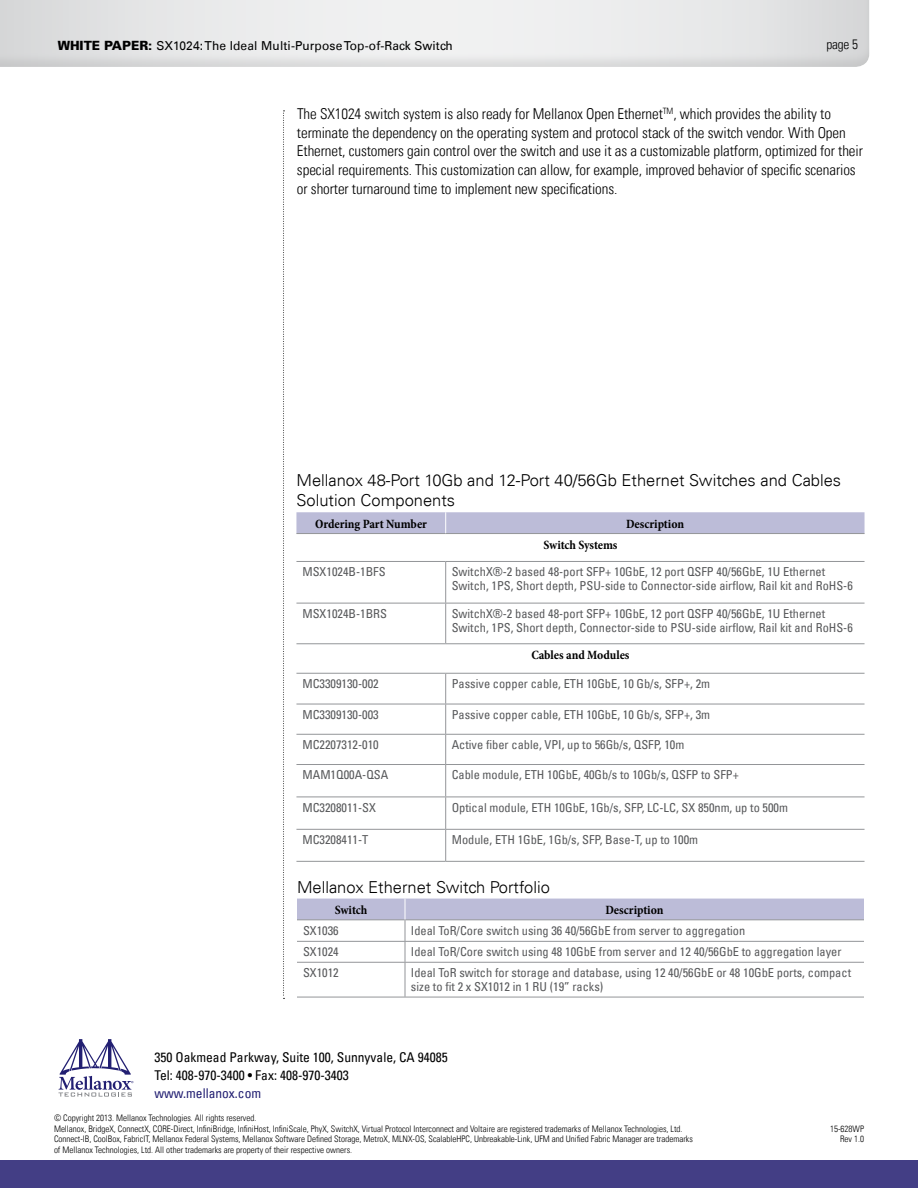
<style>
.page{position:relative;width:918px;height:1188px;background:#fff}
.page>*{position:absolute;margin:0;border:0;box-sizing:border-box;transform-origin:0 0}
.t1{font:300 16.5px/19.8px "Univers LT";color:#000}
.t2{font:300 condensed 15px/18.8px "Univers LT";letter-spacing:-.005em;color:#000}
.t3{font:condensed 13.5px/18px "Univers LT";color:#000}
.t4{font:condensed 13.5px "Univers LT";color:#221f72}
.t5{font:300 condensed 13.5px "Univers LT";color:#000}
.t6{font:700 condensed 12.75px "Minion Pro";letter-spacing:-.005em;color:#000}
.t7{font:condensed 12.3px/13.8px "Univers LT";color:#58595b}
.t8{font:12.3px "Univers LT";letter-spacing:.01em;color:#000}
.t9{font:300 condensed 9px/10.5px "Univers LT";color:#000}
.s1{font-weight:900;font-size:12.75px}
</style>
<div class="page">
<div style="left:0;top:0;width:881px;height:68px;background:#000;opacity:.25"></div>
<svg style="left:59px;top:1039px;width:74px;height:58px"></svg>
<svg style="left:283px;top:110px;width:2px;height:889px"></svg>
<div style="left:0;top:1160px;width:918px;height:28px;background:#433e85"></div>
<hr style="left:296px;top:561px;width:150px;height:1px;background:#939598">
<hr style="left:446px;top:561px;width:419px;height:1px;background:#939598">
<hr style="left:296px;top:603px;width:150px;height:1px;background:#939598">
<hr style="left:446px;top:603px;width:419px;height:1px;background:#939598">
<hr style="left:296px;top:643px;width:150px;height:1px;background:#939598">
<hr style="left:446px;top:643px;width:419px;height:1px;background:#939598">
<hr style="left:296px;top:673px;width:150px;height:1px;background:#939598">
<hr style="left:446px;top:673px;width:419px;height:1px;background:#939598">
<hr style="left:296px;top:704px;width:150px;height:1px;background:#939598">
<hr style="left:446px;top:704px;width:419px;height:1px;background:#939598">
<hr style="left:296px;top:734px;width:150px;height:1px;background:#939598">
<hr style="left:446px;top:734px;width:419px;height:1px;background:#939598">
<hr style="left:296px;top:764px;width:150px;height:1px;background:#939598">
<hr style="left:446px;top:764px;width:419px;height:1px;background:#939598">
<hr style="left:296px;top:797px;width:150px;height:1px;background:#939598">
<hr style="left:446px;top:797px;width:419px;height:1px;background:#939598">
<hr style="left:296px;top:829px;width:150px;height:1px;background:#939598">
<hr style="left:446px;top:829px;width:419px;height:1px;background:#939598">
<hr style="left:296px;top:861px;width:150px;height:1px;background:#939598">
<hr style="left:446px;top:861px;width:419px;height:1px;background:#939598">
<hr style="left:445px;top:562px;width:1px;height:41px;background:#939598">
<hr style="left:445px;top:603px;width:1px;height:40px;background:#939598">
<hr style="left:445px;top:674px;width:1px;height:30px;background:#939598">
<hr style="left:445px;top:704px;width:1px;height:30px;background:#939598">
<svg style="left:445px;top:735px;width:1px;height:29px"></svg>
<hr style="left:445px;top:765px;width:1px;height:32px;background:#939598">
<hr style="left:445px;top:797px;width:1px;height:32px;background:#939598">
<hr style="left:445px;top:830px;width:1px;height:31px;background:#939598">
<svg style="left:296px;top:512px;width:569px;height:22px;background:#bbbbd5"></svg>
<hr style="left:297px;top:962px;width:108px;height:1px;background:#939598">
<hr style="left:405px;top:962px;width:459px;height:1px;background:#939598">
<hr style="left:297px;top:997px;width:108px;height:1px;background:#939598">
<hr style="left:405px;top:997px;width:459px;height:1px;background:#939598">
<hr style="left:405px;top:963px;width:1px;height:34px;background:#939598">
<svg style="left:297px;top:899px;width:567px;height:63px"></svg>
<p class="t8" style="left:58px;top:38px;width:397px"><span class="s1">WHITE PAPER:</span> SX1024: The Ideal Multi-Purpose Top-of-Rack Switch</p>
<p class="t5" style="left:826px;top:36px;width:33px">page 5</p>
<p class="t2" style="left:297px;top:104px;width:567px">The SX1024 switch system is also ready for Mellanox Open Ethernet<sup>TM</sup>, which provides the ability to terminate the dependency on the operating system and protocol stack of the switch vendor. With Open Ethernet, customers gain control over the switch and use it as a customizable platform, optimized for their special requirements. This customization can allow, for example, improved behavior of specific scenarios or shorter turnaround time to implement new specifications.</p>
<h1 class="t1" style="left:296px;top:471px;width:546px">Mellanox 48-Port 10Gb and 12-Port 40/56Gb Ethernet Switches and Cables<br>Solution Components</h1>
<p class="t6" style="left:315px;top:515px;width:113px">Ordering Part Number</p>
<p class="t6" style="left:626px;top:515px;width:60px">Description</p>
<p class="t6" style="left:543px;top:536px;width:76px">Switch Systems</p>
<p class="t7" style="left:302px;top:565px;width:85px">MSX1024B-1BFS</p>
<p class="t7" style="left:452px;top:565px;width:403px">SwitchX®-2 based 48-port SFP+ 10GbE, 12 port QSFP 40/56GbE, 1U Ethernet<br>Switch, 1PS, Short depth, PSU-side to Connector-side airflow, Rail kit and RoHS-6</p>
<p class="t7" style="left:302px;top:607px;width:86px">MSX1024B-1BRS</p>
<p class="t7" style="left:452px;top:607px;width:403px">SwitchX®-2 based 48-port SFP+ 10GbE, 12 port QSFP 40/56GbE, 1U Ethernet<br>Switch, 1PS, Short depth, Connector-side to PSU-side airflow, Rail kit and RoHS-6</p>
<p class="t6" style="left:531px;top:646px;width:100px">Cables and Modules</p>
<p class="t7" style="left:302px;top:677px;width:78px">MC3309130-002</p>
<p class="t7" style="left:452px;top:677px;width:260px">Passive copper cable, ETH 10GbE, 10 Gb/s, SFP+, 2m</p>
<p class="t7" style="left:302px;top:708px;width:78px">MC3309130-003</p>
<p class="t7" style="left:452px;top:708px;width:260px">Passive copper cable, ETH 10GbE, 10 Gb/s, SFP+, 3m</p>
<p class="t7" style="left:302px;top:738px;width:78px">MC2207312-010</p>
<p class="t7" style="left:452px;top:738px;width:234px">Active fiber cable, VPI, up to 56Gb/s, QSFP, 10m</p>
<p class="t7" style="left:302px;top:768px;width:87px">MAM1Q00A-QSA</p>
<p class="t7" style="left:452px;top:768px;width:289px">Cable module, ETH 10GbE, 40Gb/s to 10Gb/s, QSFP to SFP+</p>
<p class="t7" style="left:302px;top:800px;width:75px">MC3208011-SX</p>
<p class="t7" style="left:452px;top:800px;width:338px">Optical module, ETH 10GbE, 1Gb/s, SFP, LC-LC, SX 850nm, up to 500m</p>
<p class="t7" style="left:302px;top:833px;width:67px">MC3208411-T</p>
<p class="t7" style="left:452px;top:833px;width:248px">Module, ETH 1GbE, 1Gb/s, SFP, Base-T, up to 100m</p>
<h1 class="t1" style="left:297px;top:877px;width:254px">Mellanox Ethernet Switch Portfolio</h1>
<p class="t6" style="left:335px;top:901px;width:34px">Switch</p>
<p class="t6" style="left:605px;top:901px;width:60px">Description</p>
<p class="t7" style="left:303px;top:923px;width:37px">SX1036</p>
<p class="t7" style="left:411px;top:923px;width:336px">Ideal ToR/Core switch using 36 40/56GbE from server to aggregation</p>
<p class="t7" style="left:303px;top:945px;width:37px">SX1024</p>
<p class="t7" style="left:411px;top:945px;width:432px">Ideal ToR/Core switch using 48 10GbE from server and 12 40/56GbE to aggregation layer</p>
<p class="t7" style="left:303px;top:966px;width:37px">SX1012</p>
<p class="t7" style="left:411px;top:966px;width:442px">Ideal ToR switch for storage and database, using 12 40/56GbE or 48 10GbE ports, compact size to fit 2 x SX1012 in 1 RU (19” racks)</p>
<p class="t3" style="left:154px;top:1048px;width:295px">350 Oakmead Parkway, Suite 100, Sunnyvale, CA 94085<br>Tel: 408-970-3400 • Fax: 408-970-3403</p>
<p class="t4" style="left:154px;top:1084px;width:108px">www.mellanox.com</p>
<p class="t9" style="left:54px;top:1113px;width:640px">© Copyright 2013. Mellanox Technologies. All rights reserved.<br>Mellanox, BridgeX, ConnectX, CORE-Direct, InfiniBridge, InfiniHost, InfiniScale, PhyX, SwitchX, Virtual Protocol Interconnect and Voltaire are registered trademarks of Mellanox Technologies, Ltd.<br>Connect-IB, CoolBox, FabricIT, Mellanox Federal Systems, Mellanox Software Defined Storage, MetroX, MLNX-OS, ScalableHPC, Unbreakable-Link, UFM and Unified Fabric Manager are trademarks of Mellanox Technologies, Ltd. All other trademarks are property of their respective owners.</p>
<p class="t9" style="left:830px;top:1123px;width:35px;text-align:right">15-628WP<br>Rev 1.0</p>
</div>
